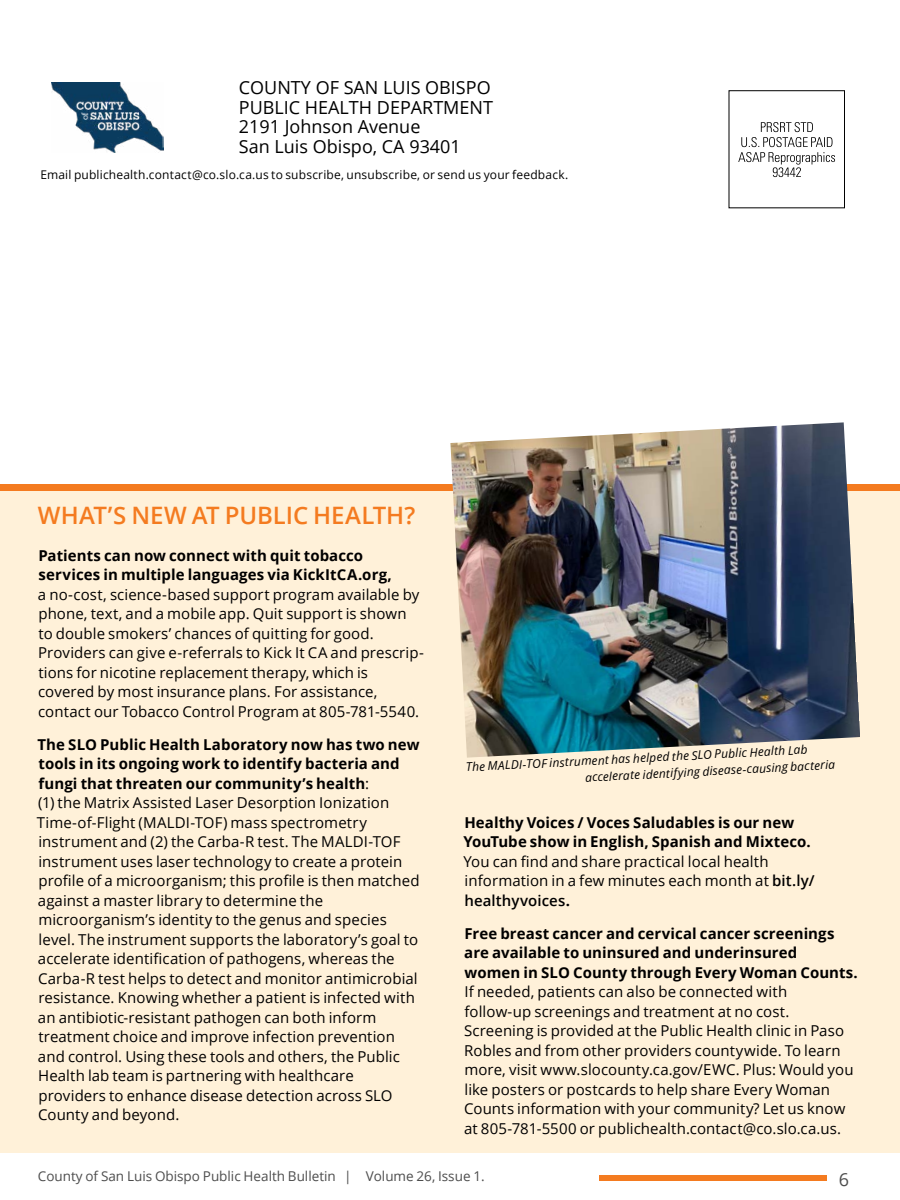
<style>
.page{position:relative;width:900px;height:1200px;background:#fff}
.page>*{position:absolute;margin:0;border:0;box-sizing:border-box;transform-origin:0 0}
.t1{font:600 24px "Open Sans";letter-spacing:-.005em;color:#f47b20}
.t2{font:18px/19.5px "Open Sans";color:#000}
.t3{font:18px "Open Sans";color:#4d4d4d}
.t4{font:15px/19.5px "Open Sans";letter-spacing:.005em;color:#000}
.t5{font:700 15px/19.5px "Open Sans";letter-spacing:.005em;color:#000}
.t6{font:13.5px "Open Sans";color:#4d4d4d}
.t7{font:italic 12px/16.5px "Open Sans";color:#000}
.t8{font:12px "Open Sans";letter-spacing:.015em;color:#000}
.s1{font-weight:700}
.s2{font-weight:600}
</style>
<div class="page">
<div style="left:599px;top:1175px;width:228px;height:6px;background:#f47b20"></div>
<div style="left:729px;top:90px;width:116px;height:118px;border:1px solid #000"></div>
<svg style="left:738px;top:122px;width:97px;height:55px"></svg>
<img style="left:52px;top:83px;width:111px;height:70px">
<div style="left:0;top:487px;width:900px;height:666px;background:#fff1d9"></div>
<div style="left:0;top:484px;width:900px;height:6px;background:#f47b20"></div>
<img style="left:450px;top:422px;width:410px;height:336px">
<p class="t2" style="left:239px;top:78px;width:256px">COUNTY OF SAN LUIS OBISPO<br>PUBLIC HEALTH DEPARTMENT<br>2191 Johnson Avenue<br>San Luis Obispo, CA 93401</p>
<p class="t8" style="left:40px;top:166px;width:529px">Email publichealth.contact@co.slo.ca.us to subscribe, unsubscribe, or send us your feedback.</p>
<h1 class="t1" style="left:38px;top:499px;width:379px">WHAT’S NEW AT PUBLIC HEALTH?</h1>
<p class="t5" style="left:38px;top:545px;width:355px">Patients can now connect with quit tobacco services in multiple languages via KickItCA.org,</p>
<p class="t4" style="left:38px;top:584px;width:387px">a no-cost, science-based support program available by phone, text, and a mobile app. Quit support is shown to double smokers’ chances of quitting for good.<br>Providers can give e-referrals to Kick It CA and prescrip&shy;tions for nicotine replacement therapy, which is covered by most insurance plans. For assistance, contact our Tobacco Control Program at 805-781-5540.</p>
<p class="t4" style="left:37px;top:734px;width:384px"><span class="s1">The SLO Public Health Laboratory now has two new tools in its ongoing work to identify bacteria and fungi that threaten our community’s health</span>:<br>(1) the Matrix Assisted Laser Desorption Ionization Time-of-Flight (MALDI-TOF) mass spectrometry instrument and (2) the Carba-R test. The MALDI-TOF instrument uses laser technology to create a protein profile of a microorganism; this profile is then matched against a master library to determine the microorganism’s identity to the genus and species level. The instrument supports the laboratory’s goal to accelerate identification of pathogens, whereas the Carba-R test helps to detect and monitor antimicrobial resistance. Knowing whether a patient is infected with an antibiotic-resistant pathogen can both inform treatment choice and improve infection prevention and control. Using these tools and others, the Public Health lab team is partnering with healthcare providers to enhance disease detection across SLO County and beyond.</p>
<p class="t7" style="left:584px;top:752px;width:252px;text-indent:-118px;rotate:-3deg">The MALDI-TOF instrument has helped the SLO Public Health Lab accelerate identifying disease-causing bacteria</p>
<p class="t5" style="left:464px;top:812px;width:349px">Healthy Voices / Voces Saludables is our new<br>YouTube show in English, Spanish and Mixteco.</p>
<p class="t4" style="left:464px;top:851px;width:353px">You can find and share practical local health information in a few minutes each month at <span class="s2">bit.ly/ healthyvoices</span><span class="s1">.</span></p>
<p class="t5" style="left:464px;top:923px;width:395px">Free breast cancer and cervical cancer screenings are available to uninsured and underinsured<br>women in SLO County through Every Woman Counts.</p>
<p class="t4" style="left:464px;top:982px;width:391px">If needed, patients can also be connected with follow-up screenings and treatment at no cost.<br>Screening is provided at the Public Health clinic in Paso Robles and from other providers countywide. To learn more, visit www.slocounty.ca.gov/EWC. Plus: Would you like posters or postcards to help share Every Woman Counts information with your community? Let us know at 805-781-5500 or publichealth.contact@co.slo.ca.us.</p>
<p class="t6" style="left:38px;top:1166px;width:448px">County of San Luis Obispo Public Health Bulletin | Volume 26, Issue 1.</p>
<p class="t3" style="left:839px;top:1167px;width:12px">6</p>
</div>
